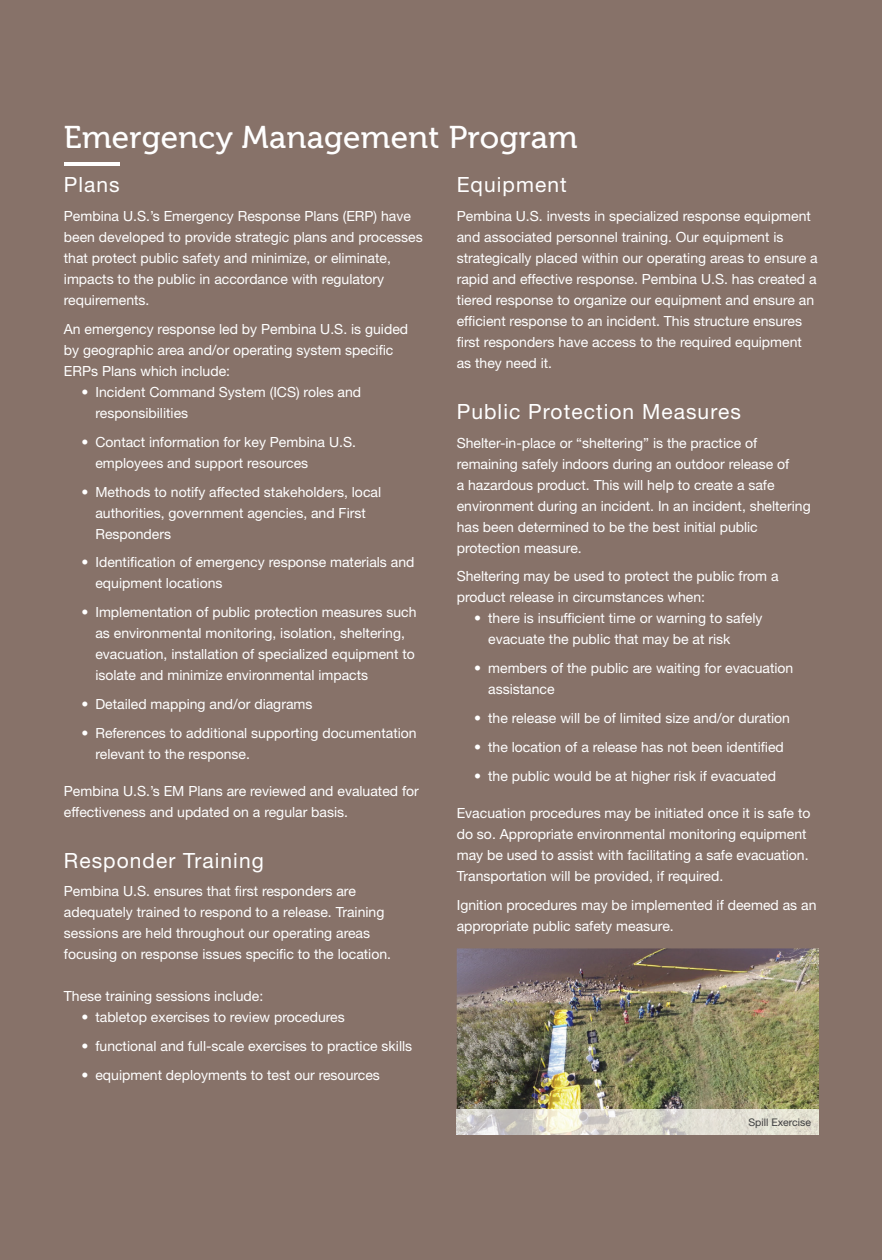
<style>
.page{position:relative;width:882px;height:1260px;background:#877269}
.page>*{position:absolute;margin:0;border:0;box-sizing:border-box;transform-origin:0 0}
.t1{font:31.5px "Museo 500";letter-spacing:.01em;color:#fff}
.t2{font:21px "Helvetica Neue LT Std";letter-spacing:.05em;color:#fff}
.t3{font:14px/21px "Helvetica Neue LT Std";color:#fff}
.t4{font:10.5px "Helvetica Neue LT Std";color:#3e3e3f}
</style>
<div class="page">
<hr style="left:64px;top:162px;width:55px;height:3px;background:#fff">
<img style="left:457px;top:948px;width:362px;height:161px">
<img style="left:457px;top:1109px;width:362px;height:26px">
<h1 class="t1" style="left:64px;top:120px;width:515px">Emergency Management Program</h1>
<h2 class="t2" style="left:64px;top:172px;width:57px">Plans</h2>
<p class="t3" style="left:64px;top:205px;width:360px">Pembina U.S.’s Emergency Response Plans (ERP) have been developed to provide strategic plans and processes that protect public safety and minimize, or eliminate, impacts to the public in accordance with regulatory requirements.</p>
<p class="t3" style="left:64px;top:318px;width:346px">An emergency response led by Pembina U.S. is guided by geographic area and/or operating system specific<br>ERPs Plans which include:</p>
<p class="t3" style="left:95px;top:381px;width:267px;text-indent:-14px">• Incident Command System (ICS) roles and responsibilities</p>
<p class="t3" style="left:95px;top:431px;width:262px;text-indent:-14px">• Contact information for key Pembina U.S. employees and support resources</p>
<p class="t3" style="left:95px;top:481px;width:287px;text-indent:-14px">• Methods to notify affected stakeholders, local authorities, government agencies, and First<br>Responders</p>
<p class="t3" style="left:95px;top:552px;width:321px;text-indent:-14px">• Identification of emergency response materials and equipment locations</p>
<p class="t3" style="left:95px;top:602px;width:323px;text-indent:-14px">• Implementation of public protection measures such as environmental monitoring, isolation, sheltering, evacuation, installation of specialized equipment to isolate and minimize environmental impacts</p>
<p class="t3" style="left:81px;top:694px;width:233px">• Detailed mapping and/or diagrams</p>
<p class="t3" style="left:95px;top:722px;width:323px;text-indent:-14px">• References to additional supporting documentation relevant to the response.</p>
<p class="t3" style="left:64px;top:780px;width:356px">Pembina U.S.’s EM Plans are reviewed and evaluated for effectiveness and updated on a regular basis.</p>
<h2 class="t2" style="left:64px;top:848px;width:201px">Responder Training</h2>
<p class="t3" style="left:64px;top:881px;width:329px">Pembina U.S. ensures that first responders are adequately trained to respond to a release. Training sessions are held throughout our operating areas focusing on response issues specific to the location.</p>
<p class="t3" style="left:64px;top:986px;width:201px">These training sessions include:</p>
<p class="t3" style="left:81px;top:1007px;width:265px">• tabletop exercises to review procedures</p>
<p class="t3" style="left:81px;top:1036px;width:332px">• functional and full-scale exercises to practice skills</p>
<p class="t3" style="left:81px;top:1065px;width:300px">• equipment deployments to test our resources</p>
<h2 class="t2" style="left:457px;top:172px;width:111px">Equipment</h2>
<p class="t3" style="left:457px;top:205px;width:362px">Pembina U.S. invests in specialized response equipment and associated personnel training. Our equipment is strategically placed within our operating areas to ensure a rapid and effective response. Pembina U.S. has created a tiered response to organize our equipment and ensure an efficient response to an incident. This structure ensures first responders have access to the required equipment as they need it.</p>
<h2 class="t2" style="left:457px;top:399px;width:286px">Public Protection Measures</h2>
<p class="t3" style="left:457px;top:432px;width:356px">Shelter-in-place or “sheltering” is the practice of remaining safely indoors during an outdoor release of<br>a hazardous product. This will help to create a safe environment during an incident. In an incident, sheltering has been determined to be the best initial public protection measure.</p>
<p class="t3" style="left:457px;top:566px;width:323px">Sheltering may be used to protect the public from a product release in circumstances when:</p>
<p class="t3" style="left:488px;top:608px;width:276px;text-indent:-14px">• there is insufficient time or warning to safely evacuate the public that may be at risk</p>
<p class="t3" style="left:488px;top:658px;width:307px;text-indent:-14px">• members of the public are waiting for evacuation assistance</p>
<p class="t3" style="left:474px;top:708px;width:317px">• the release will be of limited size and/or duration</p>
<p class="t3" style="left:474px;top:736px;width:311px">• the location of a release has not been identified</p>
<p class="t3" style="left:474px;top:765px;width:303px">• the public would be at higher risk if evacuated</p>
<p class="t3" style="left:457px;top:802px;width:355px">Evacuation procedures may be initiated once it is safe to do so. Appropriate environmental monitoring equipment may be used to assist with facilitating a safe evacuation.<br>Transportation will be provided, if required.</p>
<p class="t3" style="left:457px;top:894px;width:361px">Ignition procedures may be implemented if deemed as an appropriate public safety measure.</p>
<p class="t4" style="left:749px;top:1116px;width:64px">Spill Exercise</p>
</div>
